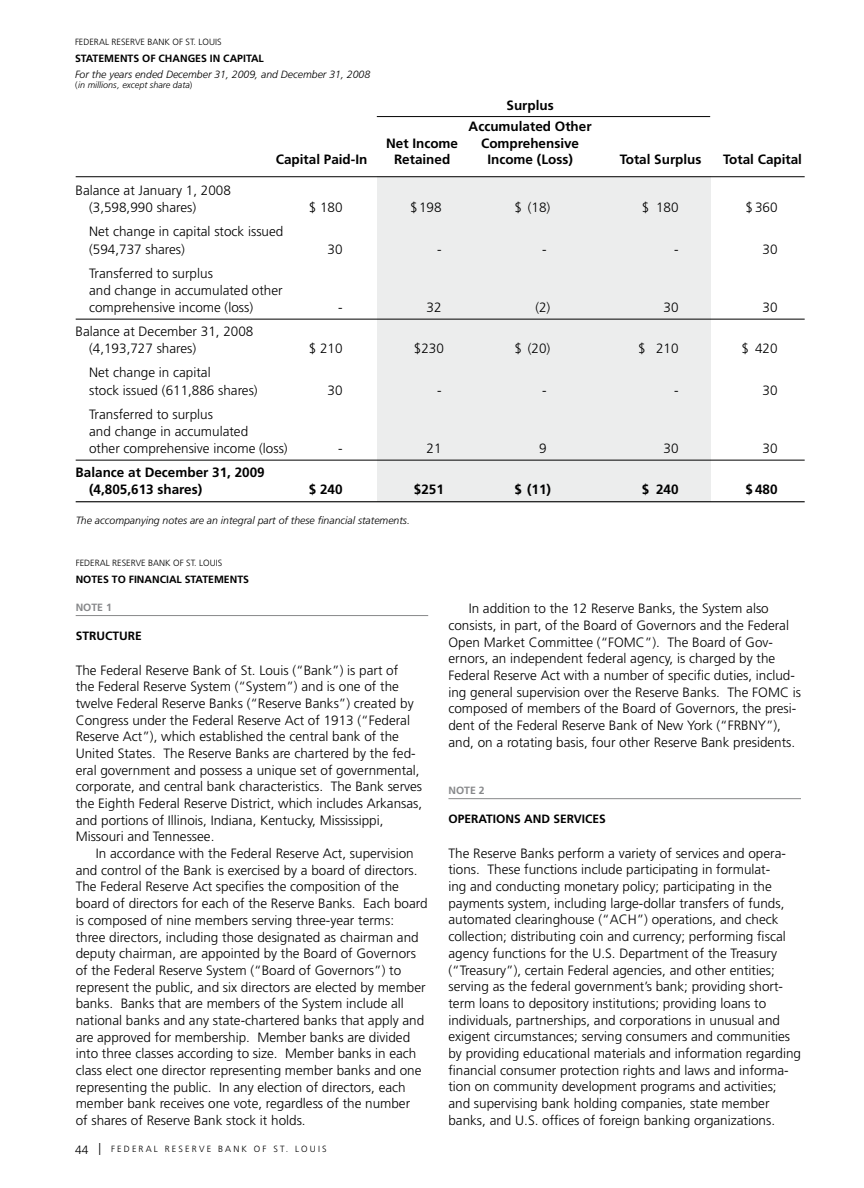
<style>
.page{position:relative;width:864px;height:1188px;background:#fff}
.page>*{position:absolute;margin:0;border:0;box-sizing:border-box;transform-origin:0 0}
.t1{font:300 13.5px/16.6px "Frutiger LT Std";color:#000}
.t2{font:700 13.5px/21.8px "Frutiger LT Std";color:#000;text-align:center}
.t3{font:700 12px "Frutiger LT Std";color:#000}
.t4{font:italic 300 10.5px "Frutiger LT Std";color:#000}
.t5{font:700 10.5px "Frutiger LT Std";color:#000}
.t6{font:700 10.5px "Frutiger LT Std";color:#87888a}
.t7{font:300 9px "Frutiger LT Std";letter-spacing:.24em;color:#000}
.t8{font:italic 300 9px "Frutiger LT Std";color:#000}
.s1{font-style:normal}
.s2{font-size:12px}
</style>
<div class="page">
<div style="left:377px;top:176px;width:333px;height:326px;background:#eceded"></div>
<hr style="left:76px;top:615px;width:352px;height:1px;background:#87888a">
<hr style="left:448px;top:798px;width:353px;height:1px;background:#87888a">
<hr style="left:76px;top:319px;width:729px;height:1px;background:#000">
<hr style="left:76px;top:460px;width:729px;height:1px;background:#000">
<hr style="left:76px;top:501px;width:729px;height:1px;background:#000">
<hr style="left:377px;top:116px;width:333px;height:1px;background:#000">
<hr style="left:76px;top:176px;width:729px;height:1px;background:#000">
<p class="t7" style="left:75px;top:37px;width:10px">FEDERAL</p>
<p class="t7" style="left:112px;top:37px;width:6px">RESERVE</p>
<p class="t7" style="left:148px;top:37px;width:12px">BANK</p>
<p class="t7" style="left:173px;top:37px;width:32px">OF ST. LOUIS</p>
<p class="t5" style="left:75px;top:52px;width:190px">STATEMENTS OF CHANGES IN CAPITAL</p>
<p class="t4" style="left:75px;top:68px;width:297px">For the years ended December 31, 2009, and December 31, 2008</p>
<p class="t8" style="left:75px;top:80px;width:119px"><span class="s1">(</span>in millions, except share data<span class="s1">)</span></p>
<p class="t2" style="left:469px;top:94px;width:125px">Surplus<br>Accumulated Other</p>
<p class="t2" style="left:386px;top:132px;width:74px">Net Income</p>
<p class="t2" style="left:481px;top:132px;width:100px">Comprehensive</p>
<p class="t1" style="left:89px;top:182px;width:143px;line-height:17.2px;text-indent:-14px">Balance at January 1, 2008 (3,598,990 shares)</p>
<p class="t2" style="left:276px;top:149px;width:93px">Capital Paid-In</p>
<p class="t2" style="left:394px;top:149px;width:58px">Retained</p>
<p class="t2" style="left:487px;top:149px;width:87px">Income (Loss)</p>
<p class="t2" style="left:620px;top:149px;width:83px">Total Surplus</p>
<p class="t2" style="left:723px;top:149px;width:80px">Total Capital</p>
<p class="t1" style="left:309px;top:200px;width:35px">$ 180</p>
<p class="t1" style="left:410px;top:200px;width:33px">$198</p>
<p class="t1" style="left:514px;top:200px;width:38px">$ (18)</p>
<p class="t1" style="left:642px;top:200px;width:38px">$ 180</p>
<p class="t1" style="left:745px;top:200px;width:34px">$ 360</p>
<p class="t1" style="left:89px;top:223px;width:196px;line-height:17.2px;text-indent:-14px">Net change in capital stock issued (594,737 shares)</p>
<p class="t1" style="left:89px;top:265px;width:195px;line-height:17.2px;text-indent:-14px">Transferred to surplus<br>and change in accumulated other comprehensive income (loss)</p>
<p class="t1" style="left:89px;top:323px;width:166px;line-height:17.2px;text-indent:-14px">Balance at December 31, 2008 (4,193,727 shares)</p>
<p class="t1" style="left:89px;top:364px;width:170px;line-height:17.2px;text-indent:-14px">Net change in capital<br>stock issued (611,886 shares)</p>
<p class="t1" style="left:89px;top:406px;width:200px;line-height:17.2px;text-indent:-14px">Transferred to surplus<br>and change in accumulated<br>other comprehensive income (loss)</p>
<p class="t2" style="left:89px;top:464px;width:177px;line-height:17.2px;text-align:left;text-indent:-14px">Balance at December 31, 2009 (4,805,613 shares)</p>
<p class="t1" style="left:328px;top:241px;width:17px">30</p>
<p class="t1" style="left:437px;top:241px;width:6px">-</p>
<p class="t1" style="left:542px;top:241px;width:6px">-</p>
<p class="t1" style="left:674px;top:241px;width:6px">-</p>
<p class="t1" style="left:763px;top:241px;width:17px">30</p>
<p class="t1" style="left:338px;top:299px;width:6px">-</p>
<p class="t1" style="left:427px;top:299px;width:17px">32</p>
<p class="t1" style="left:535px;top:299px;width:17px">(2)</p>
<p class="t1" style="left:664px;top:299px;width:17px">30</p>
<p class="t1" style="left:763px;top:299px;width:17px">30</p>
<p class="t1" style="left:309px;top:341px;width:35px">$ 210</p>
<p class="t1" style="left:414px;top:341px;width:32px">$230</p>
<p class="t1" style="left:514px;top:341px;width:38px">$ (20)</p>
<p class="t1" style="left:638px;top:341px;width:42px">$ 210</p>
<p class="t1" style="left:742px;top:341px;width:38px">$ 420</p>
<p class="t1" style="left:328px;top:382px;width:17px">30</p>
<p class="t1" style="left:437px;top:382px;width:6px">-</p>
<p class="t1" style="left:542px;top:382px;width:6px">-</p>
<p class="t1" style="left:674px;top:382px;width:6px">-</p>
<p class="t1" style="left:763px;top:382px;width:17px">30</p>
<p class="t1" style="left:338px;top:440px;width:6px">-</p>
<p class="t1" style="left:427px;top:440px;width:17px">21</p>
<p class="t1" style="left:539px;top:440px;width:9px">9</p>
<p class="t1" style="left:664px;top:440px;width:17px">30</p>
<p class="t1" style="left:763px;top:440px;width:17px">30</p>
<p class="t2" style="left:309px;top:479px;width:35px">$ 240</p>
<p class="t2" style="left:414px;top:479px;width:32px">$251</p>
<p class="t2" style="left:514px;top:479px;width:38px">$ (11)</p>
<p class="t2" style="left:642px;top:479px;width:38px">$ 240</p>
<p class="t2" style="left:745px;top:479px;width:34px">$ 480</p>
<p class="t4" style="left:76px;top:514px;width:336px">The accompanying notes are an integral part of these financial statements.</p>
<p class="t7" style="left:76px;top:558px;width:10px">FEDERAL</p>
<p class="t7" style="left:112px;top:558px;width:6px">RESERVE</p>
<p class="t7" style="left:148px;top:558px;width:12px">BANK</p>
<p class="t7" style="left:173px;top:558px;width:32px">OF ST. LOUIS</p>
<p class="t5" style="left:76px;top:573px;width:8px">notes</p>
<p class="t5" style="left:112px;top:573px;width:30px">to Financial</p>
<p class="t5" style="left:185px;top:573px;width:8px">statements</p>
<p class="t6" style="left:76px;top:601px;width:15px">Note</p>
<p class="t6" style="left:106px;top:601px;width:7px">1</p>
<p class="t3" style="left:76px;top:629px;width:60px">Structure</p>
<p class="t1" style="left:76px;top:662px;width:348px">The Federal Reserve Bank of St. Louis (“Bank”) is part of<br>the Federal Reserve System (“System”) and is one of the twelve Federal Reserve Banks (“Reserve Banks”) created by Congress under the Federal Reserve Act of 1913 (“Federal Reserve Act”), which established the central bank of the<br>U nited States. The Reserve Banks are chartered by the fed&shy;eral government and possess a unique set of governmental, corporate, and central bank characteristics. The Bank serves the Eighth Federal Reserve District, which includes Arkansas, and portions of Illinois, Indiana, Kentucky, Mississippi, Missouri and Tennessee.</p>
<p class="t1" style="left:76px;top:845px;width:353px;text-indent:20px">In accordance with the Federal Reserve Act, supervision and control of the Bank is exercised by a board of directors.<br>The Federal Reserve Act specifies the composition of the board of directors for each of the Reserve Banks. Each board is composed of nine members serving three-year terms:<br>three directors, including those designated as chairman and deputy chairman, are appointed by the Board of Governors of the Federal Reserve System (“Board of Governors”) to represent the public, and six directors are elected by member banks. Banks that are members of the System include all national banks and any state-chartered banks that apply and are approved for membership. Member banks are divided into three classes according to size. Member banks in each class elect one director representing member banks and one representing the public. In any election of directors, each member bank receives one vote, regardless of the number<br>of shares of Reserve Bank stock it holds.</p>
<p class="t7" style="left:75px;top:1144px;width:253px"><span class="s2">44 |</span> Federal R eserve Bank of S t. Louis</p>
<p class="t1" style="left:448px;top:600px;width:354px;text-indent:20px">In addition to the 12 Reserve Banks, the System also consists, in part, of the Board of Governors and the Federal Open Market Committee (“FOMC”). The Board of Gov&shy;ernors, an independent federal agency, is charged by the Federal Reserve Act with a number of specific duties, includ&shy;ing general supervision over the Reserve Banks. The FOMC is composed of members of the Board of Governors, the presi&shy;dent of the Federal Reserve Bank of New York (“FRBNY”), and, on a rotating basis, four other Reserve Bank presidents.</p>
<p class="t6" style="left:448px;top:784px;width:15px">Note</p>
<p class="t6" style="left:479px;top:784px;width:7px">2</p>
<p class="t3" style="left:448px;top:812px;width:18px">Operations</p>
<p class="t3" style="left:524px;top:812px;width:10px">and</p>
<p class="t3" style="left:554px;top:812px;width:14px">Services</p>
<p class="t1" style="left:448px;top:845px;width:354px">The Reserve Banks perform a variety of services and opera&shy;tions. These functions include participating in formulat-<br>ing and conducting monetary policy; participating in the payments system, including large-dollar transfers of funds, automated clearinghouse (“ACH”) operations, and check collection; distributing coin and currency; performing fiscal agency functions for the U .S. Department of the Treasury (“Treasury”), certain Federal agencies, and other entities; serving as the federal government’s bank; providing short&shy;term loans to depository institutions; providing loans to individuals, partnerships, and corporations in unusual and exigent circumstances; serving consumers and communities by providing educational materials and information regarding financial consumer protection rights and laws and informa&shy;tion on community development programs and activities; and supervising bank holding companies, state member banks, and U .S. offices of foreign banking organizations.</p>
</div>
